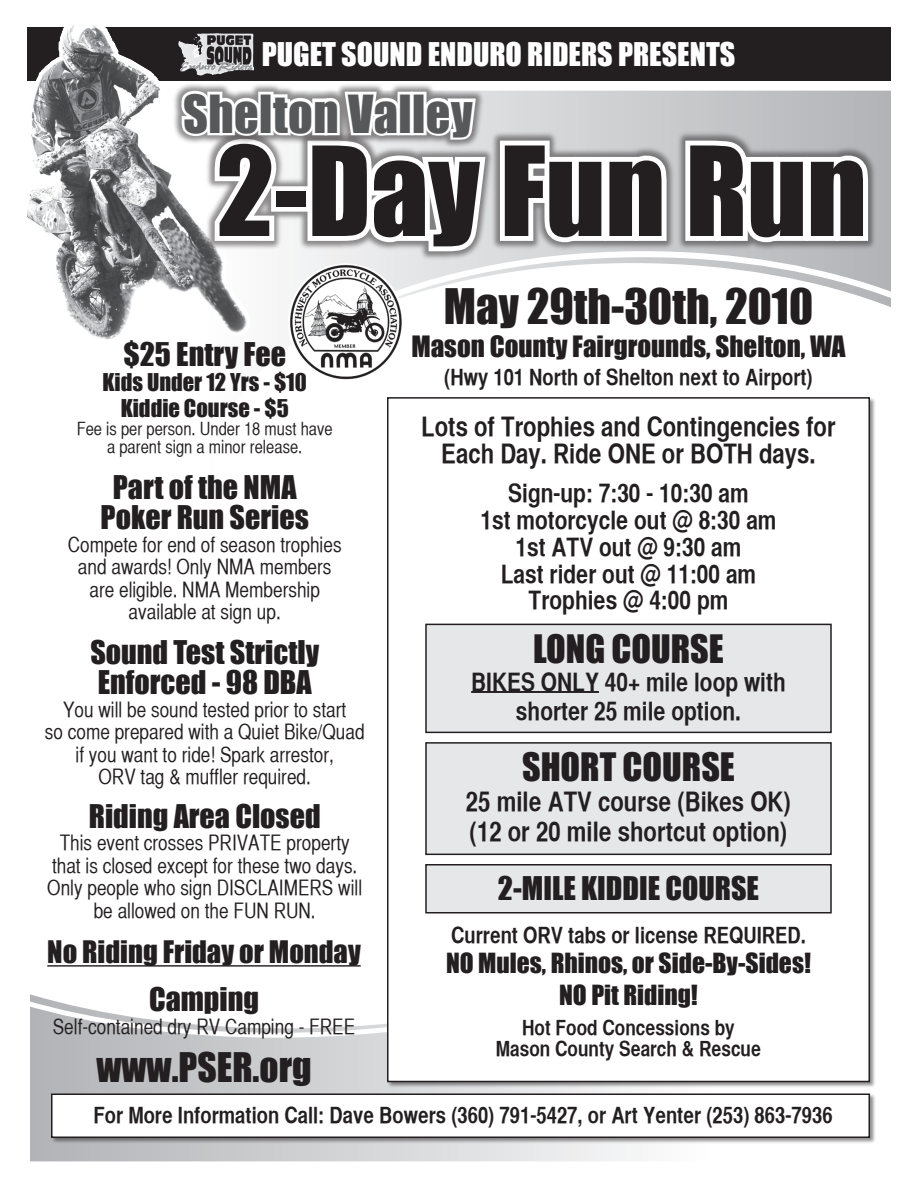
<style>
.page{position:relative;width:918px;height:1188px;background:#fff}
.page>*{position:absolute;margin:0;border:0;box-sizing:border-box;transform-origin:0 0}
.t1{font:114.45px "Impact";color:#231f20}
.t2{font:48.3px "Impact";letter-spacing:.01em;color:#57585a}
.t3{font:45px "Impact";color:#231f20}
.t4{font:37.5px "Impact";color:#231f20}
.t5{font:36px "Impact";color:#231f20}
.t6{font:30px/30px "Impact";color:#231f20;text-align:center}
.t7{font:30px "Impact";color:#fff}
.t8{font:28.5px "Impact";color:#231f20}
.t9{font:27px/27px "Helvetica CY Bold";color:#231f20;text-align:center}
.t10{font:27px "Impact";color:#231f20}
.t11{font:25.5px/28.5px "Helvetica CY Bold";color:#231f20;text-align:center}
.t12{font:25.5px "Impact";color:#231f20}
.t13{font:22.5px "Helvetica CY Bold";color:#231f20}
.t14{font:22.5px "Impact";color:#231f20}
.t15{font:21px/22.5px "Helvetica CY Plain";color:#231f20;text-align:center}
.t16{font:21px/21px "Helvetica CY Bold";color:#231f20;text-align:center}
.t17{font:18px/18px "Helvetica CY Plain";color:#231f20;text-align:center}
</style>
<div class="page">
<svg style="left:30px;top:994px;width:604px;height:168px"></svg>
<div style="left:50px;top:1093px;width:827px;height:52px;background:#231f20;opacity:.5"></div>
<div style="left:52px;top:1094px;width:817px;height:43px;background:#fff"></div>
<div style="left:51px;top:1094px;width:819px;height:44px;border:2px solid #231f20"></div>
<svg style="left:27px;top:81px;width:864px;height:267px"></svg>
<div style="left:386px;top:396px;width:491px;height:693px;background:#231f20;opacity:.5"></div>
<div style="left:388px;top:398px;width:481px;height:684px;background:#fff"></div>
<div style="left:387px;top:397px;width:483px;height:685px;border:2px solid #231f20"></div>
<div style="left:288px;top:264px;width:116px;height:117px;background:#fff;border-radius:50%"></div>
<img style="left:289px;top:264px;width:114px;height:115px;border-radius:50%">
<div style="left:27px;top:27px;width:864px;height:54px;background:#231f20"></div>
<img style="left:180px;top:41px;width:73px;height:35px">
<img style="left:133px;top:82px;width:44px;height:153px">
<div style="left:426px;top:624px;width:405px;height:108px;background:#e6e7e9"></div>
<hr style="left:471px;top:691px;width:128px;height:2px;background:#231f20">
<div style="left:425px;top:624px;width:407px;height:109px;border:2px solid #231f20"></div>
<div style="left:426px;top:743px;width:405px;height:111px;background:#e6e7e9"></div>
<div style="left:425px;top:742px;width:407px;height:113px;border:2px solid #231f20"></div>
<div style="left:426px;top:865px;width:405px;height:48px;background:#e6e7e9"></div>
<div style="left:425px;top:864px;width:407px;height:50px;border:2px solid #231f20"></div>
<div style="left:171px;top:82px;width:315px;height:68px;background:#231f20;opacity:.5"></div>
<svg style="left:177px;top:87px;width:696px;height:215px"></svg>
<hr style="left:47px;top:965px;width:314px;height:2px;background:#231f20">
<p class="t7" style="left:262px;top:31px;width:475px">PUGET SOUND ENDURO RIDERS PRESENTS</p>
<p class="t2" style="left:183px;top:76px;width:291px">Shelton Valley</p>
<p class="t1" style="left:217px;top:102px;width:652px">2-Day Fun Run</p>
<p class="t6" style="left:123px;top:338px;width:164px">$25 Entry Fee</p>
<p class="t14" style="left:103px;top:365px;width:206px">Kids Under 12 Yrs - $10</p>
<p class="t14" style="left:121px;top:390px;width:170px">Kiddie Course - $5</p>
<p class="t17" style="left:77px;top:419px;width:257px">Fee is per person. Under 18 must have a parent sign a minor release.</p>
<p class="t6" style="left:101px;top:472px;width:210px">Part of the NMA<br>Poker Run Series</p>
<p class="t15" style="left:68px;top:533px;width:275px">Compete for end of season trophies and awards! Only NMA members are eligible. NMA Membership available at sign up.</p>
<p class="t6" style="left:90px;top:637px;width:230px;text-align:left">Sound Test Strictly<br>Enforced - 98 DBA</p>
<p class="t15" style="left:45px;top:698px;width:321px">You will be sound tested prior to start<br>so come prepared with a Quiet Bike/Quad if you want to ride! Spark arrestor,<br>ORV tag &amp; muffler required.</p>
<p class="t6" style="left:89px;top:800px;width:233px">Riding Area Closed</p>
<p class="t15" style="left:47px;top:832px;width:316px">This event crosses PRIVATE property that is closed except for these two days.<br>Only people who sign DISCLAIMERS will be allowed on the FUN RUN.</p>
<p class="t8" style="left:47px;top:930px;width:315px">No Riding Friday or Monday</p>
<p class="t6" style="left:149px;top:983px;width:111px">Camping</p>
<p class="t15" style="left:53px;top:1015px;width:304px">Self-contained dry RV Camping - FREE</p>
<p class="t4" style="left:96px;top:1039px;width:217px">www.PSER.org</p>
<p class="t3" style="left:444px;top:272px;width:371px">May 29th-30th, 2010</p>
<p class="t10" style="left:411px;top:326px;width:436px">Mason County Fairgrounds, Shelton, WA</p>
<p class="t13" style="left:444px;top:363px;width:370px">(Hwy 101 North of Shelton next to Airport)</p>
<p class="t9" style="left:421px;top:413px;width:416px">Lots of Trophies and Contingencies for<br>Each Day. Ride ONE or BOTH days.</p>
<p class="t11" style="left:508px;top:479px;width:242px">Sign-up: 7:30 - 10:30 am</p>
<p class="t11" style="left:480px;top:506px;width:298px">1st motorcycle out @ 8:30 am</p>
<p class="t11" style="left:515px;top:533px;width:228px">1st ATV out @ 9:30 am</p>
<p class="t11" style="left:501px;top:560px;width:257px">Last rider out @ 11:00 am</p>
<p class="t11" style="left:529px;top:585px;width:201px">Trophies @ 4:00 pm</p>
<p class="t5" style="left:533px;top:621px;width:192px">LONG COURSE</p>
<p class="t11" style="left:471px;top:667px;width:316px">BIKES ONLY 40+ mile loop with shorter 25 mile option.</p>
<p class="t5" style="left:522px;top:739px;width:214px">SHORT COURSE</p>
<p class="t9" style="left:466px;top:788px;width:327px">25 mile ATV course (Bikes OK)</p>
<p class="t9" style="left:470px;top:818px;width:319px">(12 or 20 mile shortcut option)</p>
<p class="t6" style="left:498px;top:872px;width:263px">2-MILE KIDDIE COURSE</p>
<p class="t13" style="left:451px;top:922px;width:356px">Current ORV tabs or license REQUIRED.</p>
<p class="t12" style="left:446px;top:944px;width:366px">NO Mules, Rhinos, or Side-By-Sides!</p>
<p class="t12" style="left:559px;top:975px;width:140px">NO Pit Riding!</p>
<p class="t16" style="left:496px;top:1017px;width:267px">Hot Food Concessions by<br>Mason County Search &amp; Rescue</p>
<p class="t13" style="left:94px;top:1102px;width:741px">For More Information Call: Dave Bowers (360) 791-5427, or Art Yenter (253) 863-7936</p>
</div>
